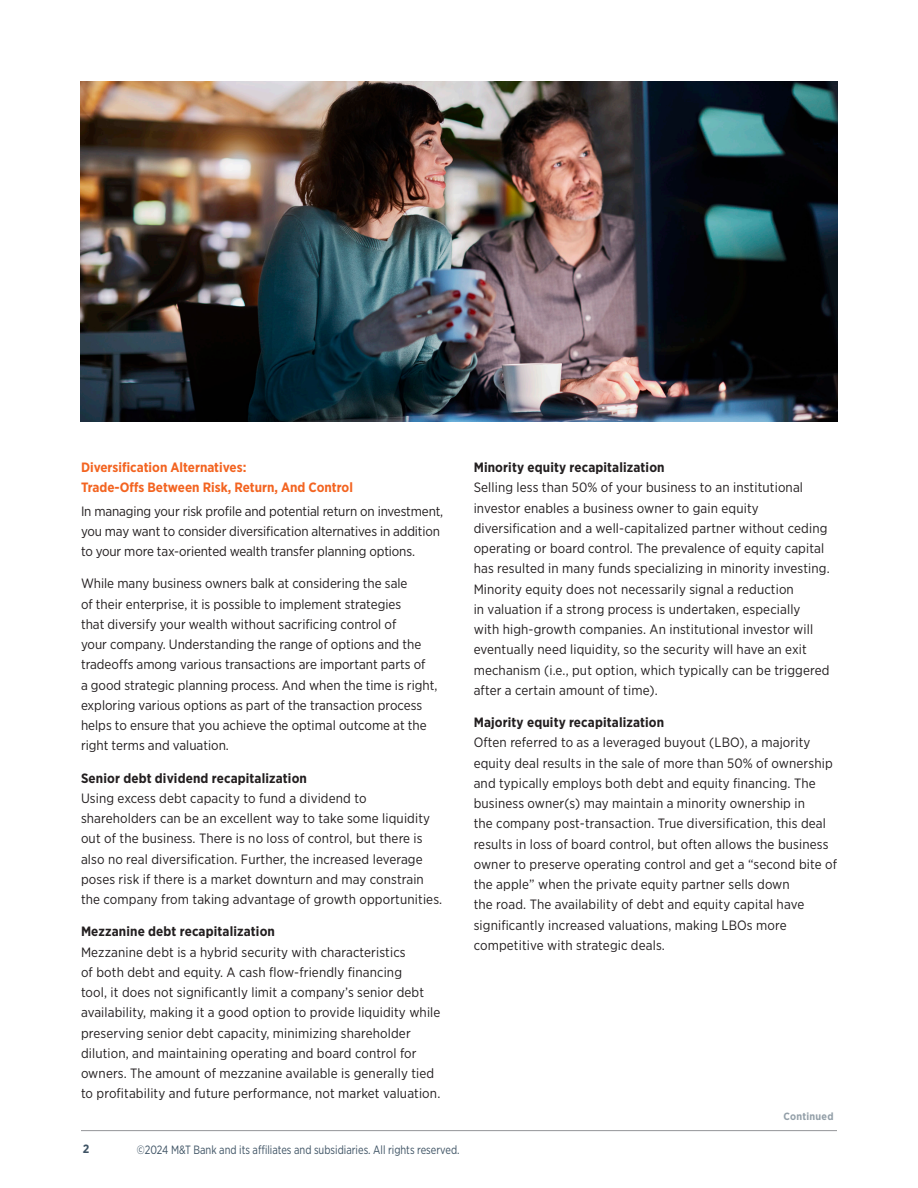
<style>
.page{position:relative;width:918px;height:1188px;background:#fff}
.page>*{position:absolute;margin:0;border:0;box-sizing:border-box;transform-origin:0 0}
.Body{font:13.5px/20.2px "Gotham Narrow";letter-spacing:.01em;color:#231f20}
.Body-2{font:13.5px/20.2px "Gotham Narrow";letter-spacing:-.01em;color:#231f20}
.Subhead{font:700 13.5px/20.2px "Gotham Narrow";color:#f36421}
.t1{font:12px "Gotham Narrow";color:#3e5364;scale:.9 1}
.t2{font:700 12px "Gotham Narrow";color:#3e5364}
.t3{font:700 10.5px "Gotham Narrow";letter-spacing:.025em;color:#94a0a9}
.s1{font-weight:700}
</style>
<div class="page">
<hr style="left:81px;top:1130px;width:756px;height:1px;background:#939598">
<img style="left:81px;top:82px;width:756px;height:340px">
<p class="Subhead" style="left:81px;top:457px;width:274px">Diversification Alternatives:<br>Trade-Offs Between Risk, Return, And Control</p>
<p class="Body-2" style="left:81px;top:500px;width:364px">In managing your risk profile and potential return on investment, you may want to consider diversification alternatives in addition to your more tax-oriented wealth transfer planning options.</p>
<p class="Body" style="left:81px;top:573px;width:358px">While many business owners balk at considering the sale<br>of their enterprise, it is possible to implement strategies<br>that diversify your wealth without sacrificing control of<br>your company. Understanding the range of options and the tradeoffs among various transactions are important parts of<br>a good strategic planning process. And when the time is right, exploring various options as part of the transaction process helps to ensure that you achieve the optimal outcome at the right terms and valuation.</p>
<p class="Body" style="left:81px;top:767px;width:363px"><span class="s1">Senior debt dividend recapitalization<br></span>Using excess debt capacity to fund a dividend to shareholders can be an excellent way to take some liquidity out of the business. There is no loss of control, but there is also no real diversification. Further, the increased leverage poses risk if there is a market downturn and may constrain the company from taking advantage of growth opportunities.</p>
<p class="Body" style="left:81px;top:921px;width:361px"><span class="s1">Mezzanine debt recapitalization<br></span>Mezzanine debt is a hybrid security with characteristics<br>of both debt and equity. A cash flow-friendly financing<br>tool, it does not significantly limit a company’s senior debt availability, making it a good option to provide liquidity while preserving senior debt capacity, minimizing shareholder dilution, and maintaining operating and board control for owners. The amount of mezzanine available is generally tied to profitability and future performance, not market valuation.</p>
<p class="t2" style="left:83px;top:1142px;width:8px">2</p>
<p class="t1" style="left:137px;top:1142px;width:360px">©2024 M&amp;T Bank and its affiliates and subsidiaries. All rights reserved.</p>
<p class="Body" style="left:474px;top:457px;width:358px"><span class="s1">Minority equity recapitalization<br></span>Selling less than 50% of your business to an institutional investor enables a business owner to gain equity diversification and a well-capitalized partner without ceding operating or board control. The prevalence of equity capital has resulted in many funds specializing in minority investing.<br>Minority equity does not necessarily signal a reduction<br>in valuation if a strong process is undertaken, especially<br>with high-growth companies. An institutional investor will eventually need liquidity, so the security will have an exit mechanism (i.e., put option, which typically can be triggered after a certain amount of time).</p>
<p class="Body" style="left:474px;top:712px;width:365px"><span class="s1">Majority equity recapitalization<br></span>Often referred to as a leveraged buyout (LBO), a majority equity deal results in the sale of more than 50% of ownership and typically employs both debt and equity financing. The business owner(s) may maintain a minority ownership in<br>the company post-transaction. True diversification, this deal results in loss of board control, but often allows the business owner to preserve operating control and get a “second bite of the apple” when the private equity partner sells down<br>the road. The availability of debt and equity capital have significantly increased valuations, making LBOs more competitive with strategic deals.</p>
<p class="t3" style="left:783px;top:1110px;width:52px">Continued</p>
</div>
